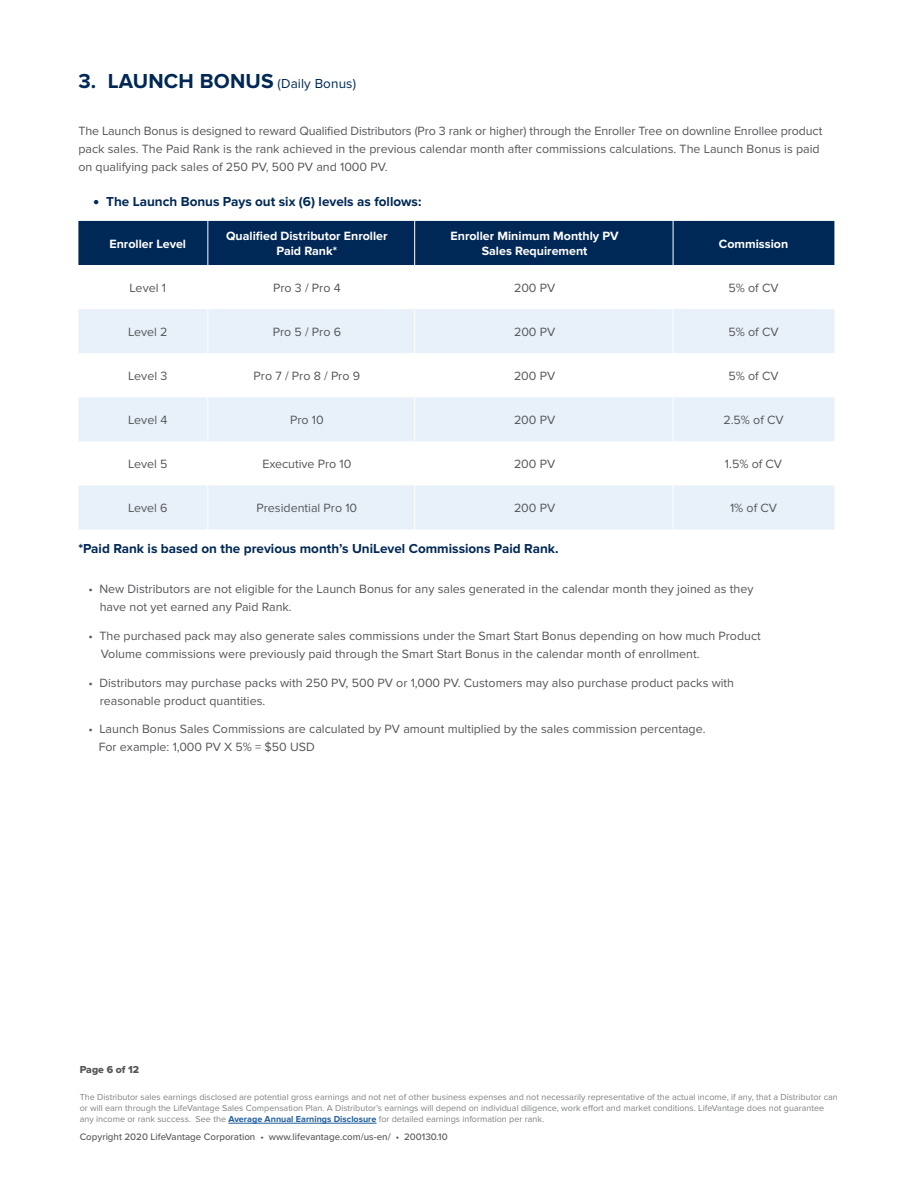
<style>
.page{position:relative;width:918px;height:1188px;background:#fff}
.page>*{position:absolute;margin:0;border:0;box-sizing:border-box;transform-origin:0 0}
.t1{font:700 27px "Proxima Nova";color:#002856}
.t2{font:700 21px "Proxima Nova";letter-spacing:.01em;color:#002856}
.t3{font:700 13.5px "Proxima Nova";color:#002856}
.t4{font:12.45px/18px "Proxima Nova";color:#56565a}
.t5{font:700 12.45px/15px "Proxima Nova";color:#fff;text-align:center}
.t6{font:10.5px "Proxima Nova Extrabld";color:#56565a}
.t7{font:500 9.75px "Proxima Nova";color:#58595b}
.t8{font:9px/11.2px "Proxima Nova";color:#808285}
.s1{font-weight:400;font-size:13.5px}
.s2{font-weight:700;color:#215e9e}
</style>
<div class="page">
<hr style="left:228px;top:1123px;width:149px;height:1px;background:#215e9e">
<div style="left:78px;top:221px;width:756px;height:44px;background:#002856"></div>
<svg style="left:78px;top:309px;width:756px;height:221px;fill:#e8f1fa"></svg>
<hr style="left:207px;top:217px;width:1px;height:315px;background:#fff">
<hr style="left:414px;top:216px;width:1px;height:314px;background:#fff">
<hr style="left:673px;top:215px;width:1px;height:314px;background:#fff">
<h2 class="t2" style="left:78px;top:69px;width:279px">3. LAUNCH BONUS <span class="s1">(Daily Bonus)</span></h2>
<p class="t4" style="left:78px;top:122px;width:745px">The Launch Bonus is designed to reward Qualified Distributors (Pro 3 rank or higher) through the Enroller Tree on downline Enrollee product pack sales. The Paid Rank is the rank achieved in the previous calendar month after commissions calculations. The Launch Bonus is paid on qualifying pack sales of 250 PV, 500 PV and 1000 PV.</p>
<h1 class="t1" style="left:93px;top:180px;width:8px">.</h1>
<p class="t3" style="left:106px;top:194px;width:317px">The Launch Bonus Pays out six (6) levels as follows:</p>
<p class="t5" style="left:109px;top:237px;width:78px">Enroller Level</p>
<p class="t5" style="left:226px;top:229px;width:163px">Qualified Distributor Enroller<br>Paid Rank*</p>
<p class="t5" style="left:451px;top:229px;width:170px">Enroller Minimum Monthly PV<br>Sales Requirement</p>
<p class="t5" style="left:719px;top:237px;width:71px">Commission</p>
<p class="t4" style="left:130px;top:279px;width:38px">Level 1</p>
<p class="t4" style="left:273px;top:279px;width:69px">Pro 3 / Pro 4</p>
<p class="t4" style="left:514px;top:279px;width:43px">200 PV</p>
<p class="t4" style="left:729px;top:279px;width:52px">5% of CV</p>
<p class="t4" style="left:128px;top:323px;width:41px">Level 2</p>
<p class="t4" style="left:273px;top:323px;width:70px">Pro 5 / Pro 6</p>
<p class="t4" style="left:514px;top:323px;width:43px">200 PV</p>
<p class="t4" style="left:729px;top:323px;width:52px">5% of CV</p>
<p class="t4" style="left:128px;top:367px;width:41px">Level 3</p>
<p class="t4" style="left:254px;top:367px;width:108px">Pro 7 / Pro 8 / Pro 9</p>
<p class="t4" style="left:514px;top:367px;width:43px">200 PV</p>
<p class="t4" style="left:728px;top:367px;width:52px">5% of CV</p>
<p class="t4" style="left:128px;top:411px;width:41px">Level 4</p>
<p class="t4" style="left:290px;top:411px;width:35px">Pro 10</p>
<p class="t4" style="left:514px;top:411px;width:43px">200 PV</p>
<p class="t4" style="left:723px;top:411px;width:62px">2.5% of CV</p>
<p class="t4" style="left:128px;top:455px;width:41px">Level 5</p>
<p class="t4" style="left:262px;top:455px;width:91px">Executive Pro 10</p>
<p class="t4" style="left:514px;top:455px;width:43px">200 PV</p>
<p class="t4" style="left:725px;top:455px;width:59px">1.5% of CV</p>
<p class="t4" style="left:128px;top:499px;width:41px">Level 6</p>
<p class="t4" style="left:257px;top:499px;width:102px">Presidential Pro 10</p>
<p class="t4" style="left:514px;top:499px;width:43px">200 PV</p>
<p class="t4" style="left:730px;top:499px;width:48px">1% of CV</p>
<p class="t3" style="left:78px;top:541px;width:482px">*Paid Rank is based on the previous month’s UniLevel Commissions Paid Rank.</p>
<p class="t4" style="left:100px;top:580px;width:655px;text-indent:-11px">• New Distributors are not eligible for the Launch Bonus for any sales generated in the calendar month they joined as they have not yet earned any Paid Rank.</p>
<p class="t4" style="left:101px;top:627px;width:662px;text-indent:-12px">• The purchased pack may also generate sales commissions under the Smart Start Bonus depending on how much Product<br>Volume commissions were previously paid through the Smart Start Bonus in the calendar month of enrollment.</p>
<p class="t4" style="left:100px;top:674px;width:636px;text-indent:-11px">• Distributors may purchase packs with 250 PV, 500 PV or 1,000 PV. Customers may also purchase product packs with reasonable product quantities.</p>
<p class="t4" style="left:99px;top:720px;width:608px;text-indent:-10px">• Launch Bonus Sales Commissions are calculated by PV amount multiplied by the sales commission percentage.<br>For example: 1,000 PV X 5% = $50 USD</p>
<p class="t6" style="left:80px;top:1061px;width:61px">Page 6 of 12</p>
<p class="t8" style="left:80px;top:1091px;width:760px">The Distributor sales earnings disclosed are potential gross earnings and not net of other business expenses and not necessarily representative of the actual income, if any, that a Distributor can or will earn through the LifeVantage Sales Compensation Plan. A Distributor’s earnings will depend on individual diligence, work effort and market conditions. LifeVantage does not guarantee any income or rank success. See the <span class="s2">Average Annual Earnings Disclosure</span> for detailed earnings information per rank.</p>
<p class="t7" style="left:80px;top:1129px;width:369px">Copyright 2020 LifeVantage Corporation • www.lifevantage.com/us-en/ • 200130.10</p>
</div>
